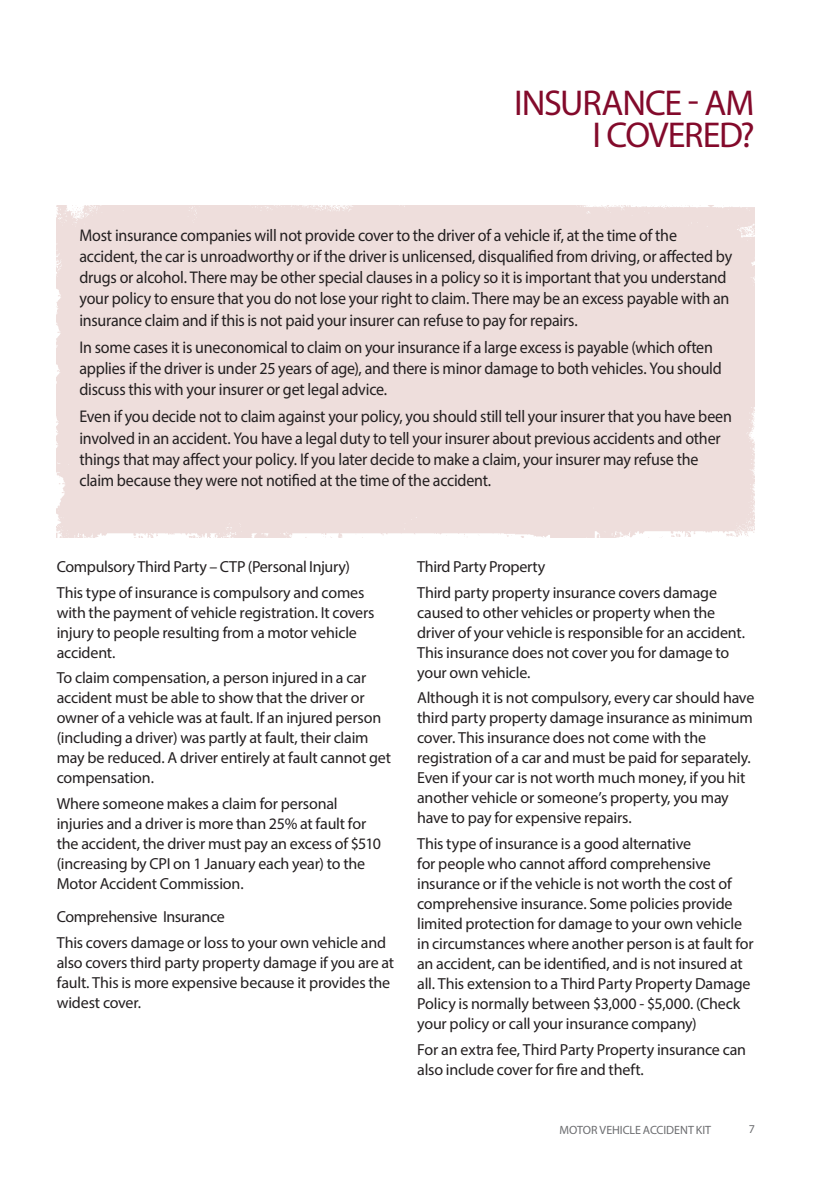
<style>
.page{position:relative;width:840px;height:1191px;background:#fff}
.page>*{position:absolute;margin:0;border:0;box-sizing:border-box;transform-origin:0 0}
.Chapter{font:36px/32px "Myriad Pro";letter-spacing:-.035em;color:#830a2b;text-align:right}
.body{font:17px/21.2px "Myriad Pro";letter-spacing:-.015em;color:#231f20;scale:.94 1}
.body-2{font:16px/20px "Myriad Pro";letter-spacing:-.015em;color:#231f20}
.subhead{font:16px "Myriad Pro";letter-spacing:-.025em;color:#231f20}
.t1{font:12px "Myriad Pro";letter-spacing:-.005em;color:#6c6d70}
</style>
<div class="page">
<p class="Chapter" style="left:514px;top:87px;width:242px">INSURANCE - AM<br>I COVERED?</p>
<p class="body" style="left:79px;top:224px;width:695px">Most insurance companies will not provide cover to the driver of a vehicle if, at the time of the accident, the car is unroadworthy or if the driver is unlicensed, disqualified from driving, or affected by drugs or alcohol. There may be other special clauses in a policy so it is important that you understand your policy to ensure that you do not lose your right to claim. There may be an excess payable with an insurance claim and if this is not paid your insurer can refuse to pay for repairs.</p>
<p class="body" style="left:79px;top:336px;width:684px">In some cases it is uneconomical to claim on your insurance if a large excess is payable (which often applies if the driver is under 25 years of age), and there is minor damage to both vehicles. You should discuss this with your insurer or get legal advice.</p>
<p class="body" style="left:79px;top:406px;width:695px">Even if you decide not to claim against your policy, you should still tell your insurer that you have been involved in an accident. You have a legal duty to tell your insurer about previous accidents and other things that may affect your policy. If you later decide to make a claim, your insurer may refuse the claim because they were not notified at the time of the accident.</p>
<p class="subhead" style="left:57px;top:557px;width:294px">Compulsory Third Party – CTP (Personal Injury)</p>
<p class="body-2" style="left:57px;top:582px;width:319px">This type of insurance is compulsory and comes with the payment of vehicle registration. It covers injury to people resulting from a motor vehicle accident.</p>
<p class="body-2" style="left:57px;top:668px;width:335px">To claim compensation, a person injured in a car accident must be able to show that the driver or owner of a vehicle was at fault. If an injured person (including a driver) was partly at fault, their claim may be reduced. A driver entirely at fault cannot get compensation.</p>
<p class="body-2" style="left:57px;top:793px;width:326px">Where someone makes a claim for personal injuries and a driver is more than 25% at fault for the accident, the driver must pay an excess of $510 (increasing by CPI on 1 January each year) to the Motor Accident Commission.</p>
<p class="subhead" style="left:57px;top:907px;width:169px">Comprehensive Insurance</p>
<p class="body-2" style="left:57px;top:932px;width:339px">This covers damage or loss to your own vehicle and also covers third party property damage if you are at fault. This is more expensive because it provides the widest cover.</p>
<p class="subhead" style="left:417px;top:557px;width:130px">Third Party Property</p>
<p class="body-2" style="left:417px;top:582px;width:329px">Third party property insurance covers damage caused to other vehicles or property when the driver of your vehicle is responsible for an accident.<br>This insurance does not cover you for damage to your own vehicle.</p>
<p class="body-2" style="left:417px;top:688px;width:338px">Although it is not compulsory, every car should have third party property damage insurance as minimum cover. This insurance does not come with the registration of a car and must be paid for separately.<br>Even if your car is not worth much money, if you hit another vehicle or someone’s property, you may have to pay for expensive repairs.</p>
<p class="body-2" style="left:417px;top:833px;width:338px">This type of insurance is a good alternative<br>for people who cannot afford comprehensive insurance or if the vehicle is not worth the cost of comprehensive insurance. Some policies provide limited protection for damage to your own vehicle in circumstances where another person is at fault for an accident, can be identified, and is not insured at all. This extension to a Third Party Property Damage Policy is normally between $3,000 - $5,000. (Check your policy or call your insurance company)</p>
<p class="body-2" style="left:417px;top:1039px;width:330px">For an extra fee, Third Party Property insurance can also include cover for fire and theft.</p>
<p class="t1" style="left:559px;top:1122px;width:153px">MOTOR VEHICLE ACCIDENT KIT</p>
<p class="t1" style="left:748px;top:1122px;width:8px">7</p>
</div>
